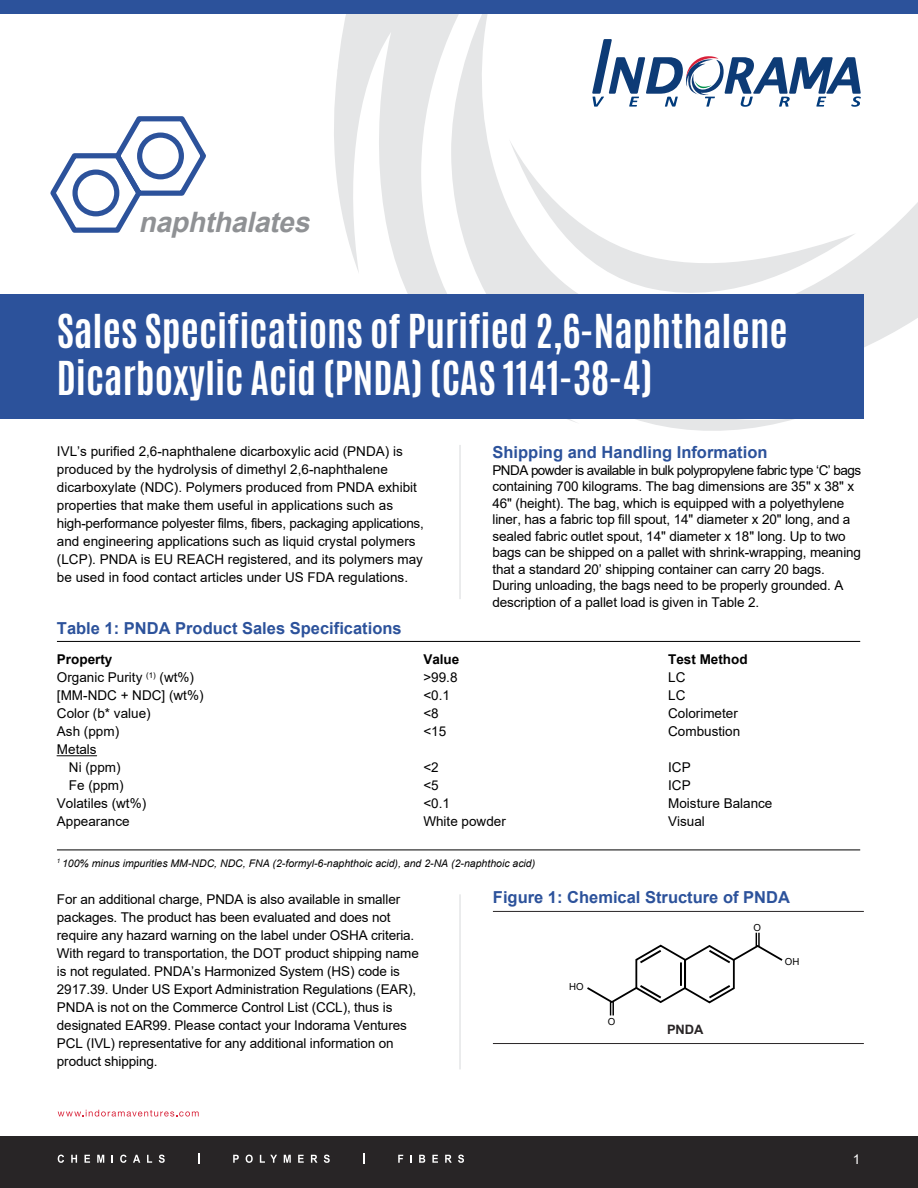
<style>
.page{position:relative;width:918px;height:1188px;background:#fff}
.page>*{position:absolute;margin:0;border:0;box-sizing:border-box;transform-origin:0 0}
.t1{font:700 39px/46.8px "Antonio";color:#fff}
.t2{font:italic 700 28.2px "Arial";color:#8f9194}
.t3{font:700 16.5px "Arial";color:#2c529b}
.t4{font:13.5px/18px "Arial";letter-spacing:-.01em;color:#000}
.t5{font:700 13.5px "Arial";color:#000}
.t6{font:13.5px "Arial";color:#fff}
.t7{font:700 12.9px "Arial";color:#292526}
.t8{font:italic 10.5px "Arial";color:#000}
.t9{font:9.6px "Arial";color:#000}
</style>
<div class="page">
<svg style="left:654px;top:202px;width:264px;height:229px"></svg>
<svg style="left:329px;top:79px;width:559px;height:345px"></svg>
<div style="left:0;top:0;width:918px;height:14px;background:#2c529b"></div>
<svg style="left:337px;top:14px;width:551px;height:93px"></svg>
<div style="left:0;top:1136px;width:918px;height:52px;background:#282526"></div>
<svg style="left:58px;top:1155px;width:6px;height:8px"></svg>
<svg style="left:71px;top:1155px;width:6px;height:8px"></svg>
<svg style="left:85px;top:1155px;width:5px;height:8px"></svg>
<svg style="left:97px;top:1155px;width:7px;height:8px"></svg>
<svg style="left:120px;top:1155px;width:7px;height:8px"></svg>
<svg style="left:133px;top:1155px;width:7px;height:8px"></svg>
<svg style="left:147px;top:1155px;width:5px;height:8px"></svg>
<svg style="left:159px;top:1155px;width:6px;height:8px"></svg>
<svg style="left:233px;top:1155px;width:6px;height:8px"></svg>
<svg style="left:246px;top:1155px;width:7px;height:8px"></svg>
<svg style="left:260px;top:1155px;width:17px;height:8px"></svg>
<svg style="left:284px;top:1155px;width:7px;height:8px"></svg>
<svg style="left:298px;top:1155px;width:6px;height:8px"></svg>
<svg style="left:311px;top:1155px;width:6px;height:8px"></svg>
<svg style="left:324px;top:1155px;width:6px;height:8px"></svg>
<svg style="left:398px;top:1155px;width:5px;height:8px"></svg>
<svg style="left:410px;top:1155px;width:2px;height:8px"></svg>
<svg style="left:419px;top:1155px;width:6px;height:8px"></svg>
<svg style="left:432px;top:1155px;width:6px;height:8px"></svg>
<svg style="left:445px;top:1155px;width:7px;height:8px"></svg>
<svg style="left:458px;top:1155px;width:6px;height:8px"></svg>
<svg style="left:58px;top:1110px;width:141px;height:7px"></svg>
<div style="left:0;top:294px;width:863px;height:124px;background:#2c529b"></div>
<hr style="left:459px;top:445px;width:2px;height:154px;background:#e5e6e7">
<hr style="left:459px;top:894px;width:2px;height:175px;background:#e5e6e7">
<svg style="left:50px;top:116px;width:156px;height:117px"></svg>
<div style="left:137px;top:133px;width:47px;height:46px;border:5px solid #2c529b;border-radius:50%"></div>
<hr style="left:57px;top:755px;width:40px;height:1px;background:#000">
<hr style="left:57px;top:641px;width:803px;height:1px;background:#000">
<hr style="left:57px;top:850px;width:803px;height:1px;background:#000">
<hr style="left:493px;top:911px;width:371px;height:1px;background:#292526">
<hr style="left:493px;top:1043px;width:371px;height:1px;background:#292526">
<svg style="left:587px;top:933px;width:196px;height:82px"></svg>
<h2 class="t2" style="left:139px;top:202px;width:181px">naphthalates</h2>
<h1 class="t1" style="left:57px;top:308px;width:733px">Sales Specifications of Purified 2,6-Naphthalene<br>Dicarboxylic Acid (PNDA) (CAS 1141-38-4)</h1>
<p class="t4" style="left:57px;top:442px;width:368px">IVL’s purified 2,6-naphthalene dicarboxylic acid (PNDA) is produced by the hydrolysis of dimethyl 2,6-naphthalene dicarboxylate (NDC). Polymers produced from PNDA exhibit properties that make them useful in applications such as high-performance polyester films, fibers, packaging applications, and engineering applications such as liquid crystal polymers (LCP). PNDA is EU REACH registered, and its polymers may be used in food contact articles under US FDA regulations.</p>
<p class="t3" style="left:493px;top:441px;width:277px">Shipping and Handling Information</p>
<p class="t4" style="left:493px;top:462px;width:370px;line-height:16.5px">PNDA powder is available in bulk polypropylene fabric type ‘C’ bags containing 700 kilograms. The bag dimensions are 35" x 38" x 46" (height). The bag, which is equipped with a polyethylene liner, has a fabric top fill spout, 14" diameter x 20" long, and a sealed fabric outlet spout, 14" diameter x 18" long. Up to two bags can be shipped on a pallet with shrink-wrapping, meaning that a standard 20’ shipping container can carry 20 bags.<br>During unloading, the bags need to be properly grounded. A description of a pallet load is given in Table 2.</p>
<p class="t3" style="left:57px;top:617px;width:346px">Table 1: PNDA Product Sales Specifications</p>
<p class="t5" style="left:57px;top:650px;width:57px">Property</p>
<p class="t5" style="left:423px;top:650px;width:38px">Value</p>
<p class="t5" style="left:668px;top:650px;width:81px">Test Method</p>
<p class="t4" style="left:57px;top:669px;width:139px">Organic Purity <sup>(1)</sup> (wt%)</p>
<p class="t4" style="left:423px;top:669px;width:36px">&gt;99.8</p>
<p class="t4" style="left:668px;top:669px;width:19px">LC</p>
<p class="t4" style="left:57px;top:687px;width:148px">[MM-NDC + NDC] (wt%)</p>
<p class="t4" style="left:423px;top:687px;width:28px">&lt;0.1</p>
<p class="t4" style="left:668px;top:687px;width:19px">LC</p>
<p class="t4" style="left:57px;top:705px;width:95px">Color (b* value)</p>
<p class="t4" style="left:423px;top:705px;width:17px">&lt;8</p>
<p class="t4" style="left:668px;top:705px;width:71px">Colorimeter</p>
<p class="t4" style="left:57px;top:723px;width:64px">Ash (ppm)</p>
<p class="t4" style="left:423px;top:723px;width:24px">&lt;15</p>
<p class="t4" style="left:668px;top:723px;width:74px">Combustion</p>
<p class="t4" style="left:69px;top:741px;width:53px;text-indent:-12px">Metals<br>Ni (ppm)</p>
<p class="t4" style="left:423px;top:759px;width:17px">&lt;2</p>
<p class="t4" style="left:668px;top:759px;width:24px">ICP</p>
<p class="t4" style="left:69px;top:777px;width:56px">Fe (ppm)</p>
<p class="t4" style="left:423px;top:777px;width:17px">&lt;5</p>
<p class="t4" style="left:668px;top:777px;width:24px">ICP</p>
<p class="t4" style="left:57px;top:795px;width:91px">Volatiles (wt%)</p>
<p class="t4" style="left:423px;top:795px;width:28px">&lt;0.1</p>
<p class="t4" style="left:668px;top:795px;width:106px">Moisture Balance</p>
<p class="t4" style="left:57px;top:813px;width:74px">Appearance</p>
<p class="t4" style="left:423px;top:813px;width:84px">White powder</p>
<p class="t4" style="left:668px;top:813px;width:38px">Visual</p>
<p class="t8" style="left:57px;top:856px;width:480px"><sup>1</sup> 100% minus impurities MM-NDC, NDC, FNA (2-formyl-6-naphthoic acid), and 2-NA (2-naphthoic acid)</p>
<p class="t3" style="left:493px;top:886px;width:299px">Figure 1: Chemical Structure of PNDA</p>
<p class="t4" style="left:57px;top:890px;width:363px">For an additional charge, PNDA is also available in smaller packages. The product has been evaluated and does not require any hazard warning on the label under OSHA criteria.<br>With regard to transportation, the DOT product shipping name is not regulated. PNDA’s Harmonized System (HS) code is 2917.39. Under US Export Administration Regulations (EAR), PNDA is not on the Commerce Control List (CCL), thus is designated EAR99. Please contact your Indorama Ventures PCL (IVL) representative for any additional information on product shipping.</p>
<p class="t9" style="left:754px;top:921px;width:9px">O</p>
<p class="t9" style="left:785px;top:955px;width:16px">OH</p>
<p class="t9" style="left:569px;top:980px;width:16px">HO</p>
<p class="t9" style="left:608px;top:1015px;width:9px">O</p>
<p class="t7" style="left:667px;top:1021px;width:38px">PNDA</p>
<p class="t6" style="left:853px;top:1150px;width:9px">1</p>
</div>
